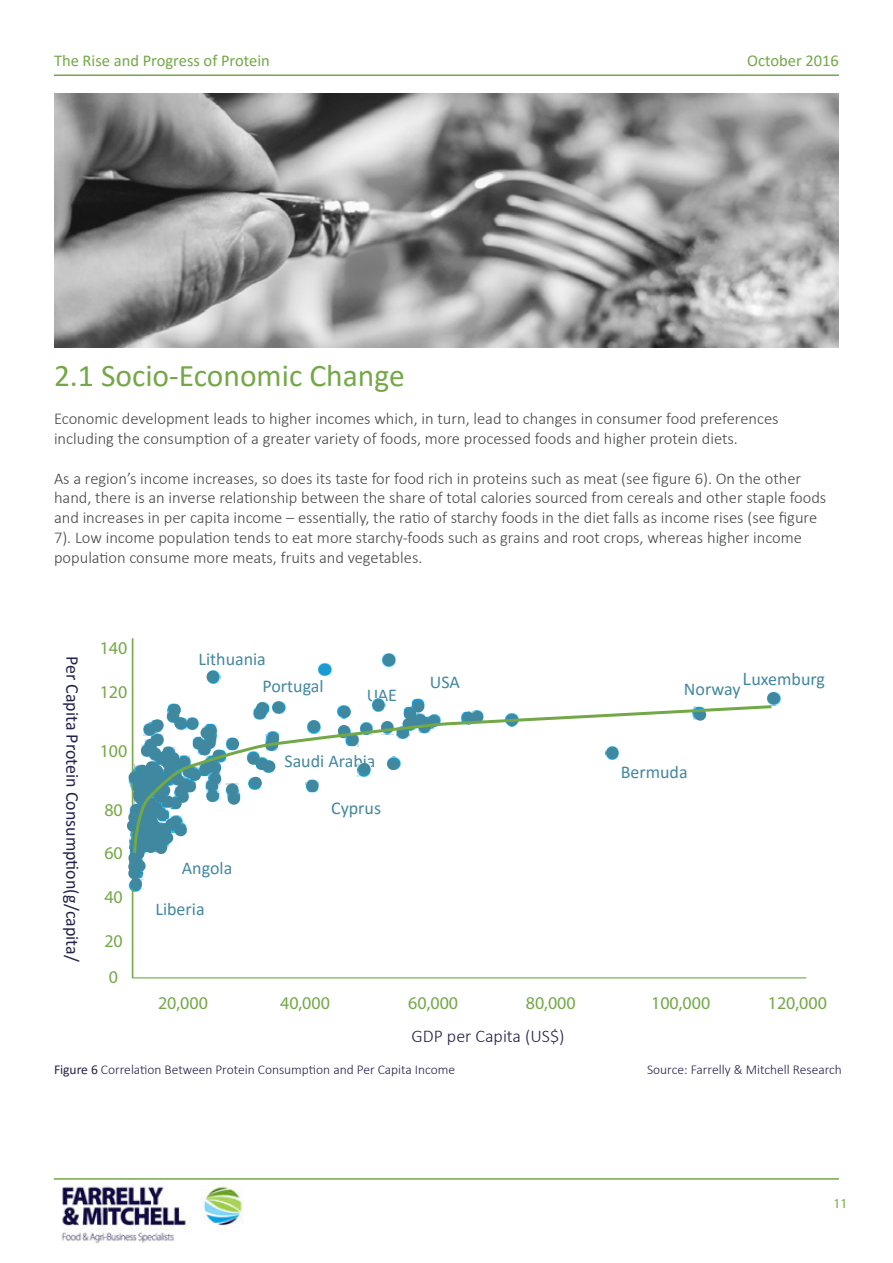
<style>
.page{position:relative;width:893px;height:1263px;background:#fff}
.page>*{position:absolute;margin:0;border:0;box-sizing:border-box;transform-origin:0 0}
.t1{font:31.5px "Calibri";color:#74a847}
.t2{font:18px/27.2px "Calibri";color:#4188a0}
.t3{font:18px "Myriad Pro";color:#74a847}
.t4{font:18px "Calibri";color:#24214b}
.t5{font:300 18px "Calibri";color:#24214b}
.t6{font:300 16.5px/19.8px "Calibri";color:#454647}
.t7{font:16.5px "Calibri";color:#74a847}
.t8{font:300 13.5px "Calibri";color:#24214b}
.t9{font:13.5px "Myriad Pro";color:#74a847}
.s1{font-family:"Myriad Pro"}
.s2{font-weight:400}
</style>
<div class="page">
<hr style="left:54px;top:74px;width:785px;height:2px;background:#74a847">
<hr style="left:54px;top:1178px;width:785px;height:2px;background:#74a847">
<img style="left:61px;top:1182px;width:183px;height:61px">
<img style="left:54px;top:94px;width:785px;height:254px">
<svg style="left:131px;top:638px;width:675px;height:340px"></svg>
<div style="left:767px;top:692px;width:12px;height:12px;background:#4088a0;border-radius:50%"></div>
<div style="left:412px;top:701px;width:12px;height:12px;background:#4088a0;border-radius:50%"></div>
<div style="left:383px;top:654px;width:12px;height:12px;background:#4088a0;border-radius:50%"></div>
<div style="left:373px;top:699px;width:12px;height:12px;background:#4088a0;border-radius:50%"></div>
<svg style="left:272px;top:701px;width:12px;height:12px"></svg>
<div style="left:207px;top:671px;width:11px;height:12px;background:#4088a0;border-radius:50%"></div>
<svg style="left:127px;top:703px;width:113px;height:189px"></svg>
<div style="left:256px;top:702px;width:12px;height:12px;background:#4088a0;border-radius:50%"></div>
<svg style="left:131px;top:704px;width:643px;height:152px"></svg>
<p class="t7" style="left:54px;top:55px;width:217px">The Rise and Progress of Protein</p>
<p class="t7" style="left:747px;top:55px;width:93px">October 2016</p>
<h1 class="t1" style="left:54px;top:354px;width:352px">2.1 Socio-Economic Change</h1>
<p class="t6" style="left:54px;top:410px;width:726px">Economic development leads to higher incomes which, in turn, lead to changes in consumer food preferences including the consumption of a greater variety of foods, more processed foods and higher protein diets.</p>
<p class="t6" style="left:54px;top:468px;width:774px">As a region’s income increases, so does its taste for food rich in proteins such as meat (see figure 6). On the other hand, there is an inverse relationship between the share of total calories sourced from cereals and other staple foods and increases in per capita income – essentially, the ratio of starchy foods in the diet falls as income rises (see figure 7). Low income population tends to eat more starchy-foods such as grains and root crops, whereas higher income population consume more meats, fruits and vegetables.</p>
<p class="t4" style="left:85px;top:656px;width:307px;rotate:90deg">Per Capita Protein Consumption(g/capita/</p>
<p class="t3" style="left:100px;top:641px;width:29px">140</p>
<p class="t3" style="left:100px;top:685px;width:29px">120</p>
<p class="t3" style="left:100px;top:744px;width:29px">100</p>
<p class="t3" style="left:104px;top:802px;width:20px">80</p>
<p class="t3" style="left:104px;top:846px;width:20px">60</p>
<p class="t3" style="left:104px;top:890px;width:20px">40</p>
<p class="t3" style="left:104px;top:934px;width:20px">20</p>
<p class="t3" style="left:109px;top:970px;width:11px">0</p>
<p class="t2" style="left:263px;top:647px;width:63px;text-indent:-64px">Lithuania<br>Portugal</p>
<p class="t2" style="left:367px;top:683px;width:32px">UAE</p>
<p class="t2" style="left:284px;top:749px;width:93px">Saudi Arabia</p>
<p class="t2" style="left:182px;top:856px;width:52px">Angola</p>
<p class="t2" style="left:155px;top:897px;width:51px">Liberia</p>
<p class="t2" style="left:331px;top:796px;width:51px">Cyprus</p>
<p class="t2" style="left:430px;top:670px;width:32px">USA</p>
<p class="t2" style="left:743px;top:665px;width:84px"><span class="s1">L</span>uxemburg</p>
<p class="t2" style="left:684px;top:675px;width:58px">Norway</p>
<p class="t2" style="left:621px;top:758px;width:68px">Bermuda</p>
<p class="t3" style="left:158px;top:996px;width:51px">20,000</p>
<p class="t3" style="left:526px;top:996px;width:51px">80,000</p>
<p class="t3" style="left:651px;top:996px;width:61px">100,000</p>
<p class="t3" style="left:768px;top:996px;width:61px">120,000</p>
<p class="t3" style="left:280px;top:996px;width:51px">40,000</p>
<p class="t3" style="left:408px;top:996px;width:51px">60,000</p>
<p class="t5" style="left:412px;top:1028px;width:155px">GDP per Capita (US$)</p>
<p class="t8" style="left:54px;top:1061px;width:403px"><span class="s2">Figure 6</span> Correlation Between Protein Consumption and Per Capita Income</p>
<p class="t8" style="left:647px;top:1064px;width:196px">Source: Farrelly &amp; Mitchell Research</p>
<p class="t9" style="left:833px;top:1198px;width:15px">11</p>
</div>
